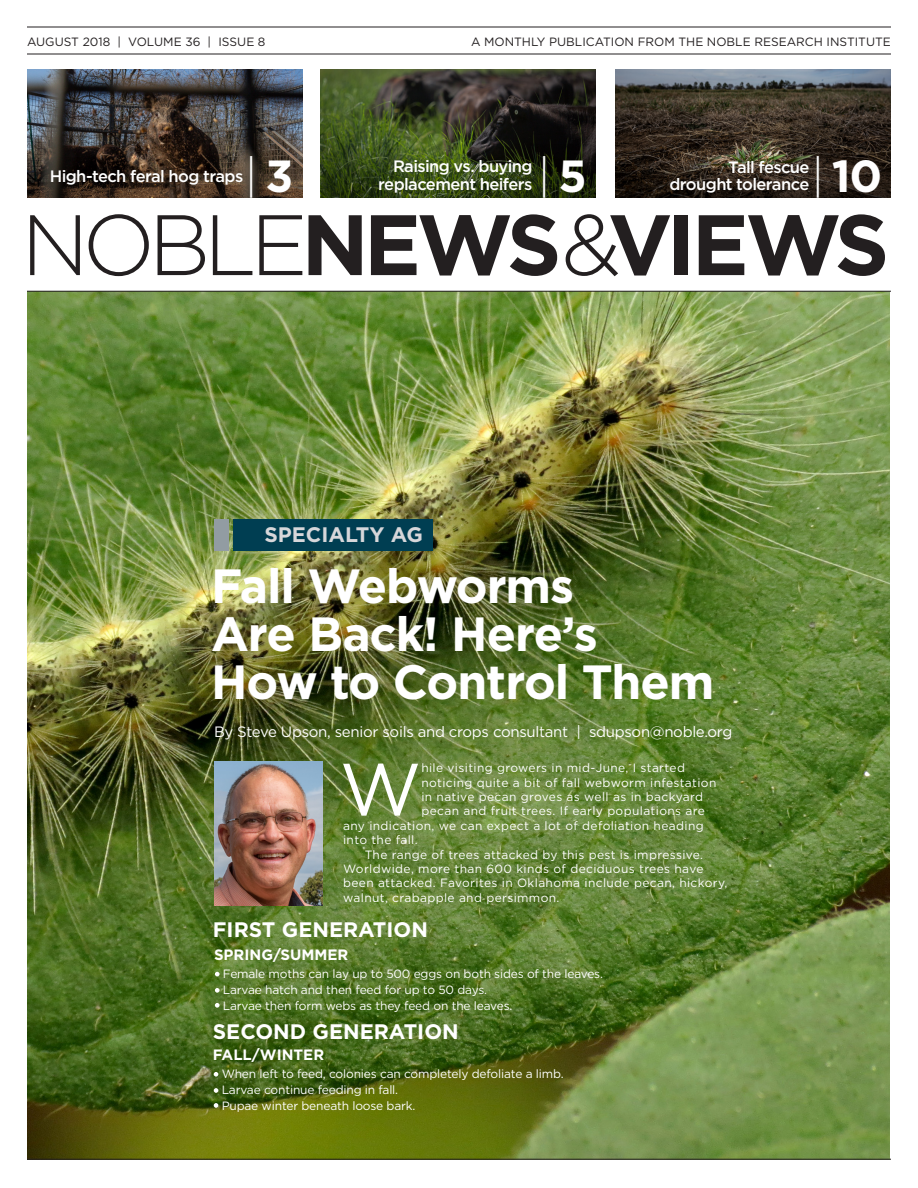
<style>
.page{position:relative;width:918px;height:1188px;background:#fff}
.page>*{position:absolute;margin:0;border:0;box-sizing:border-box;transform-origin:0 0}
.t1{font:700 85.5px "Gotham";letter-spacing:-.06em;color:#231f20}
.t2{font:73.65px "Gotham";color:#fff}
.t3{font:700 48px/48px "Gotham";letter-spacing:-.025em;color:#fff}
.t4{font:300 45px "Gotham";color:#fff}
.t5{font:700 45px "Gotham";color:#fff}
.t6{font:700 21px "Gotham";color:#fff}
.t7{font:700 21px "Gotham";color:#d7d7da}
.t8{font:500 16.5px/16.5px "Gotham";letter-spacing:-.035em;color:#fff;text-align:right}
.t9{font:15px "Gotham";letter-spacing:-.02em;color:#fff}
.t10{font:700 15px "Gotham";color:#fff}
.t11{font:12px "Gotham";letter-spacing:.03em;color:#fff}
.t12{font:12px/15.9px "Gotham";letter-spacing:-.015em;color:#fff}
.t13{font:12px "Gotham";color:#231f20}
.s1{font-weight:300}
.s2{font-weight:700}
</style>
<div class="page">
<img style="left:27px;top:292px;width:862px;height:867px">
<img style="left:616px;top:69px;width:275px;height:129px">
<img style="left:28px;top:69px;width:274px;height:87px">
<svg style="left:28px;top:156px;width:274px;height:42px;background:#3a2c20"></svg>
<img style="left:321px;top:69px;width:274px;height:129px">
<svg style="left:322px;top:143px;width:274px;height:55px;background:#2e3d15"></svg>
<hr style="left:27px;top:27px;width:864px;height:1px;background:#231f20">
<hr style="left:27px;top:54px;width:864px;height:1px;background:#231f20">
<svg style="left:615px;top:163px;width:274px;height:35px;background:#2a2018"></svg>
<hr style="left:27px;top:1159px;width:864px;height:1px;background:#231f20">
<hr style="left:27px;top:291px;width:864px;height:1px;background:#231f20">
<img style="left:214px;top:761px;width:108px;height:144px">
<svg style="left:214px;top:1072px;width:4px;height:5px"></svg>
<svg style="left:214px;top:1088px;width:4px;height:5px"></svg>
<svg style="left:214px;top:1103px;width:4px;height:5px"></svg>
<svg style="left:215px;top:972px;width:5px;height:4px"></svg>
<svg style="left:215px;top:988px;width:5px;height:5px"></svg>
<svg style="left:215px;top:1003px;width:5px;height:5px"></svg>
<div style="left:233px;top:519px;width:200px;height:31px;background:#003e52"></div>
<div style="left:214px;top:519px;width:15px;height:31px;background:#929ca2"></div>
<p class="t13" style="left:27px;top:34px;width:240px">AUGUST 2018 | VOLUME 36 | ISSUE 8</p>
<p class="t13" style="left:471px;top:34px;width:421px">A MONTHLY PUBLICATION FROM THE NOBLE RESEARCH INSTITUTE</p>
<h3 class="t5" style="left:811px;top:146px;width:72px"><span class="s1">|</span>10</h3>
<h3 class="t4" style="left:245px;top:148px;width:50px">|<span class="s2">3</span></h3>
<h3 class="t4" style="left:538px;top:148px;width:50px">|<span class="s2">5</span></h3>
<h3 class="t8" style="left:378px;top:157px;width:156px;line-height:18px">Raising vs. buying replacement heifers</h3>
<h3 class="t8" style="left:669px;top:159px;width:142px">Tall fescue drought tolerance</h3>
<h1 class="t1" style="left:21px;top:188px;width:869px"><span class="s1">NOBLE</span>NEWS<span class="s1">&amp;</span>VIEWS</h1>
<h3 class="t8" style="left:50px;top:168px;width:195px">High-tech feral hog traps</h3>
<h3 class="t7" style="left:264px;top:521px;width:160px">SPECIALTY AG</h3>
<h3 class="t3" style="left:211px;top:562px;width:505px">Fall Webworms<br>Are Back! Here’s<br>How to Control Them</h3>
<p class="t9" style="left:214px;top:722px;width:520px">By Steve Upson, senior soils and crops consultant | sdupson@noble.org</p>
<h2 class="t2" style="left:340px;top:742px;width:83px">W</h2>
<p class="t11" style="left:421px;top:760px;width:265px">hile visiting growers in mid-June, I started</p>
<p class="t11" style="left:421px;top:775px;width:297px">noticing quite a bit of fall webworm infestation</p>
<p class="t11" style="left:421px;top:789px;width:283px">in native pecan groves as well as in backyard</p>
<p class="t11" style="left:421px;top:803px;width:285px">pecan and fruit trees. If early populations are</p>
<p class="t11" style="left:343px;top:818px;width:362px">any indication, we can expect a lot of defoliation heading</p>
<p class="t11" style="left:343px;top:832px;width:76px">into the fall.</p>
<p class="t11" style="left:365px;top:847px;width:340px">The range of trees attacked by this pest is impressive.</p>
<p class="t11" style="left:343px;top:861px;width:362px">Worldwide, more than 600 kinds of deciduous trees have</p>
<p class="t11" style="left:343px;top:875px;width:386px">been attacked. Favorites in Oklahoma include pecan, hickory,</p>
<p class="t11" style="left:343px;top:890px;width:218px">walnut, crabapple and persimmon.</p>
<h3 class="t6" style="left:213px;top:915px;width:217px">FIRST GENERATION</h3>
<p class="t10" style="left:214px;top:945px;width:136px">SPRING/SUMMER</p>
<p class="t12" style="left:223px;top:966px;width:382px">Female moths can lay up to 500 eggs on both sides of the leaves.<br>Larvae hatch and then feed for up to 50 days.<br>Larvae then form webs as they feed on the leaves.</p>
<h3 class="t6" style="left:213px;top:1017px;width:247px">SECOND GENERATION</h3>
<p class="t10" style="left:213px;top:1045px;width:113px">FALL/WINTER</p>
<p class="t12" style="left:222px;top:1066px;width:343px">When left to feed, colonies can completely defoliate a limb.<br>Larvae continue feeding in fall.<br>Pupae winter beneath loose bark.</p>
</div>
